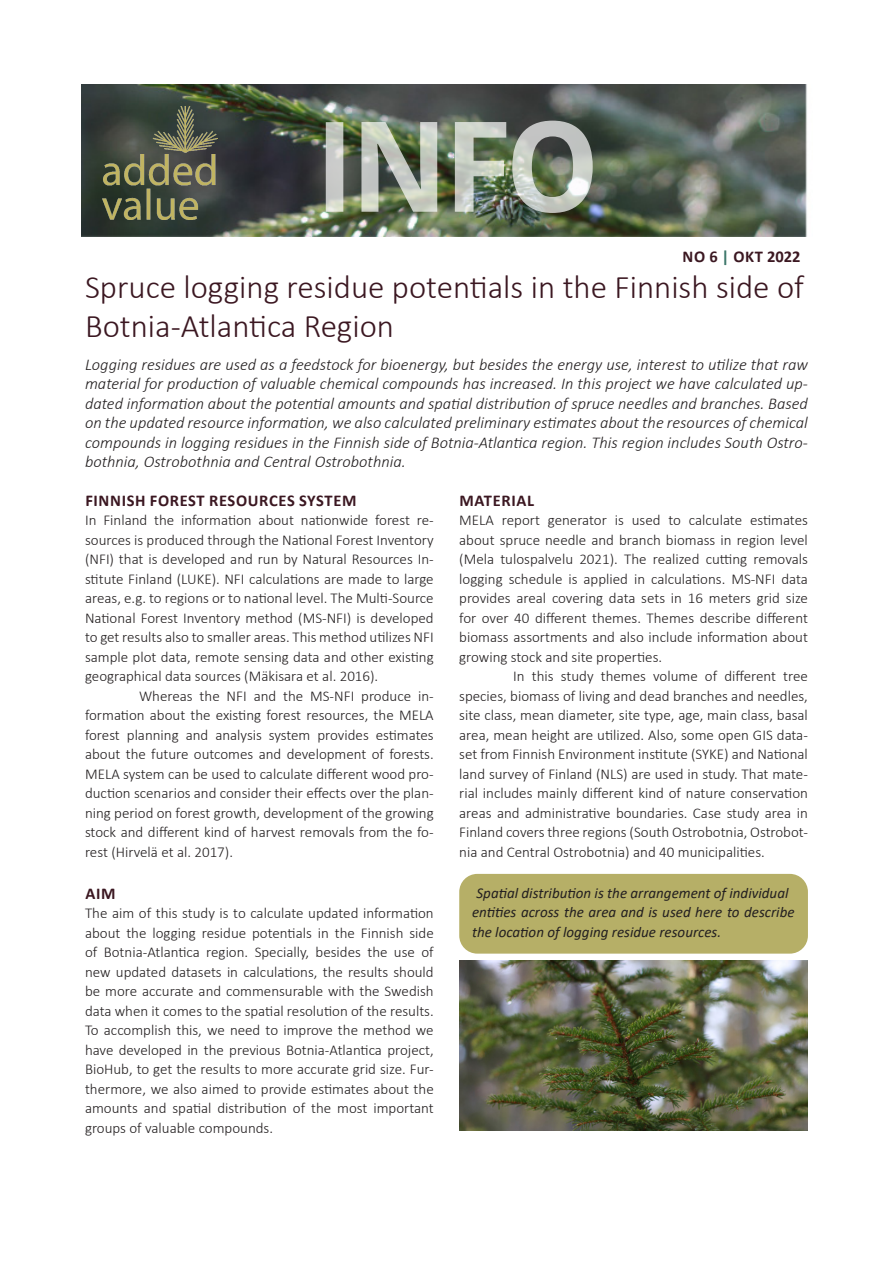
<style>
.page{position:relative;width:893px;height:1263px;background:#fff}
.page>*{position:absolute;margin:0;border:0;box-sizing:border-box;transform-origin:0 0}
._1Topic_info__24p{font:300 33px/39.6px "Calibri";color:#3b1721}
.Bröd_10{font:italic 300 16.5px/19.5px "Calibri";color:#231f20;text-align:justify}
.Mellis_Versaler_11_p{font:700 16.5px "Calibri";letter-spacing:.04em;color:#3b1721}
.Mellis_Versaler_11_p-2{font:700 16.5px "Calibri";letter-spacing:.02em;color:#3b1721}
.Bröd_10-2{font:300 15px/19.5px "Calibri";color:#231f20;text-align:justify}
.Bröd_10-3{font:italic 15px/19.5px "Calibri";color:#231f20}
.s1{color:#3b7669}
</style>
<div class="page">
<img style="left:82px;top:84px;width:725px;height:153px">
<img style="left:103px;top:107px;width:114px;height:112px">
<img style="left:326px;top:121px;width:267px;height:92px">
<img style="left:459px;top:960px;width:349px;height:170px">
<div style="left:459px;top:874px;width:349px;height:80px;background:#b6af67;border-radius:18px"></div>
<p class="Mellis_Versaler_11_p-2" style="left:683px;top:245px;width:119px">NO 6 <span class="s1">|</span> OKT 2022</p>
<p class="_1Topic_info__24p" style="left:85px;top:266px;width:720px">Spruce logging residue potentials in the Finnish side of<br>Botnia-Atlantica Region</p>
<p class="Bröd_10" style="left:85px;top:354px;width:724px">Logging residues are used as a feedstock for bioenergy, but besides the energy use, interest to utilize that raw material for production of valuable chemical compounds has increased. In this project we have calculated up&shy;dated information about the potential amounts and spatial distribution of spruce needles and branches. Based on the updated resource information, we also calculated preliminary estimates about the resources of chemical compounds in logging residues in the Finnish side of Botnia-Atlantica region. This region includes South Ostro&shy;bothnia, Ostrobothnia and Central Ostrobothnia.</p>
<p class="Mellis_Versaler_11_p" style="left:85px;top:488px;width:273px">FINNISH FOREST RESOURCES SYSTEM</p>
<p class="Bröd_10-2" style="left:85px;top:510px;width:350px">In Finland the information about nationwide forest re&shy;sources is produced through the National Forest Inventory (NFI) that is developed and run by Natural Resources In&shy;stitute Finland (LUKE). NFI calculations are made to large areas, e.g. to regions or to national level. The Multi-Source National Forest Inventory method (MS-NFI) is developed to get results also to smaller areas. This method utilizes NFI sample plot data, remote sensing data and other existing geographical data sources (Mäkisara et al. 2016).</p>
<p class="Bröd_10-2" style="left:85px;top:686px;width:350px;text-indent:54px">Whereas the NFI and the MS-NFI produce in&shy;formation about the existing forest resources, the MELA forest planning and analysis system provides estimates about the future outcomes and development of forests.<br>MELA system can be used to calculate different wood pro&shy;duction scenarios and consider their effects over the plan&shy;ning period on forest growth, development of the growing stock and different kind of harvest removals from the fo&shy;rest (Hirvelä et al. 2017).</p>
<p class="Mellis_Versaler_11_p" style="left:85px;top:881px;width:32px">AIM</p>
<p class="Bröd_10-2" style="left:85px;top:903px;width:350px">The aim of this study is to calculate updated information about the logging residue potentials in the Finnish side of Botnia-Atlantica region. Specially, besides the use of new updated datasets in calculations, the results should be more accurate and commensurable with the Swedish data when it comes to the spatial resolution of the results.<br>To accomplish this, we need to improve the method we have developed in the previous Botnia-Atlantica project, BioHub, to get the results to more accurate grid size. Fur&shy;thermore, we also aimed to provide estimates about the amounts and spatial distribution of the most important groups of valuable compounds.</p>
<p class="Mellis_Versaler_11_p" style="left:460px;top:488px;width:76px">MATERIAL</p>
<p class="Bröd_10-2" style="left:459px;top:510px;width:350px">MELA report generator is used to calculate estimates about spruce needle and branch biomass in region level (Mela tulospalvelu 2021). The realized cutting removals logging schedule is applied in calculations. MS-NFI data provides areal covering data sets in 16 meters grid size for over 40 different themes. Themes describe different biomass assortments and also include information about growing stock and site properties.</p>
<p class="Bröd_10-2" style="left:459px;top:666px;width:350px;text-indent:54px">In this study themes volume of different tree species, biomass of living and dead branches and needles, site class, mean diameter, site type, age, main class, basal area, mean height are utilized. Also, some open GIS data&shy;set from Finnish Environment institute (SYKE) and National land survey of Finland (NLS) are used in study. That mate&shy;rial includes mainly different kind of nature conservation areas and administrative boundaries. Case study area in Finland covers three regions (South Ostrobotnia, Ostrobot&shy;nia and Central Ostrobotnia) and 40 municipalities.</p>
<p class="Bröd_10-3" style="left:472px;top:882px;width:324px;text-indent:4px">Spatial distribution is the arrangement of individual entities across the area and is used here to describe the location of logging residue resources.</p>
</div>
